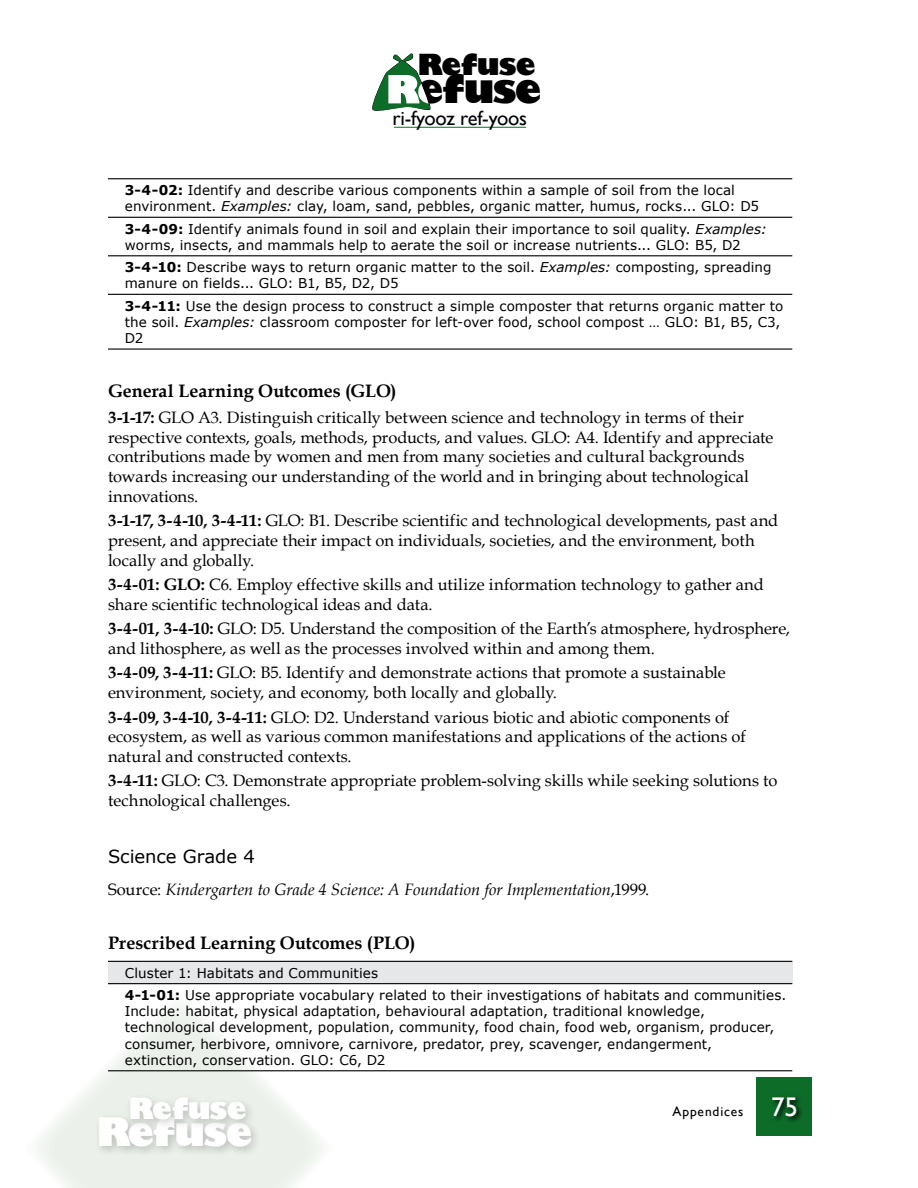
<style>
.page{position:relative;width:918px;height:1188px;background:#fff}
.page>*{position:absolute;margin:0;border:0;box-sizing:border-box;transform-origin:0 0}
.t1{font:800 38.1px "Gill Sans";letter-spacing:-.04em;color:#fff}
.t2{font:800 38.1px "Gill Sans";letter-spacing:-.04em;color:#000}
.t3{font:800 28.35px "Gill Sans";letter-spacing:-.025em;color:#fff}
.t4{font:800 28.35px "Gill Sans";letter-spacing:-.025em;color:#000}
.t5{font:20.4px "Gill Sans";letter-spacing:-.01em;color:#000}
.Head_D{font:700 18px "Book Antiqua";color:#000}
.Head_C{font:18px "Verdana";color:#000}
.Appendix_S_Paragraph{font:16.5px/19.8px "Book Antiqua";color:#000}
.Paragraph_End___3{font:16.5px/19.8px "Book Antiqua";color:#000}
.Paragraph_End___3-2{font:italic 16.5px "Book Antiqua";letter-spacing:-.005em;color:#000}
.Table_Paragraph_A{font:13.5px/16.2px "Verdana";letter-spacing:.005em;color:#000}
.t6{font:13.5px "Gill Sans";letter-spacing:.065em;color:#000}
.s1{font-weight:700}
.s2{font-style:italic}
.s3{font-style:normal}
.s4{font-size:27px;color:#fff}
</style>
<div class="page">
<svg style="left:37px;top:1006px;width:298px;height:182px"></svg>
<div style="left:94px;top:1112px;width:168px;height:46px;background:#000;opacity:.2"></div>
<div style="left:125px;top:1093px;width:131px;height:37px;background:#000;opacity:.2"></div>
<hr style="left:394px;top:127px;width:132px;height:1px;background:#0e6c29">
<svg style="left:372px;top:53px;width:59px;height:58px"></svg>
<div style="left:757px;top:1078px;width:55px;height:58px;background:#0e6c29"></div>
<svg style="left:773px;top:1096px;width:29px;height:26px"></svg>
<hr style="left:108px;top:178px;width:684px;height:1px;background:#000">
<hr style="left:108px;top:217px;width:684px;height:1px;background:#000">
<hr style="left:108px;top:255px;width:684px;height:1px;background:#000">
<hr style="left:108px;top:294px;width:684px;height:1px;background:#000">
<hr style="left:108px;top:348px;width:684px;height:2px;background:#000">
<div style="left:108px;top:961px;width:684px;height:23px;background:#e6e7e8"></div>
<hr style="left:108px;top:961px;width:684px;height:1px;background:#000">
<hr style="left:108px;top:983px;width:684px;height:1px;background:#000">
<hr style="left:108px;top:1070px;width:684px;height:1px;background:#000">
<h2 class="t4" style="left:418px;top:47px;width:120px">Refuse</h2>
<h1 class="t2" style="left:386px;top:65px;width:157px">Refuse</h1>
<p class="t5" style="left:393px;top:106px;width:136px">ri-fyooz ref-yoos</p>
<p class="Table_Paragraph_A" style="left:125px;top:182px;width:636px"><span class="s1">3-4-02:</span> Identify and describe various components within a sample of soil from the local environment. <span class="s2">Examples:</span> clay, loam, sand, pebbles, organic matter, humus, rocks... GLO: D5</p>
<p class="Table_Paragraph_A" style="left:125px;top:220px;width:644px"><span class="s1">3-4-09:</span> Identify animals found in soil and explain their importance to soil quality. <span class="s2">Examples: </span>worms, insects, and mammals help to aerate the soil or increase nutrients... GLO: B5, D2</p>
<p class="Table_Paragraph_A" style="left:125px;top:259px;width:648px"><span class="s1">3-4-10:</span> Describe ways to return organic matter to the soil. <span class="s2">Examples:</span> composting, spreading manure on fields... GLO: B1, B5, D2, D5</p>
<p class="Table_Paragraph_A" style="left:125px;top:297px;width:660px"><span class="s1">3-4-11:</span> Use the design process to construct a simple composter that returns organic matter to the soil. <span class="s2">Examples:</span> classroom composter for left-over food, school compost … GLO: B1, B5, C3,<br>D2</p>
<h4 class="Head_D" style="left:108px;top:379px;width:290px">General Learning Outcomes (GLO)</h4>
<p class="Appendix_S_Paragraph" style="left:108px;top:407px;width:667px"><span class="s1">3-1-17:</span> GLO A3. Distinguish critically between science and technology in terms of their respective contexts, goals, methods, products, and values. GLO: A4. Identify and appreciate contributions made by women and men from many societies and cultural backgrounds towards increasing our understanding of the world and in bringing about technological innovations.</p>
<p class="Appendix_S_Paragraph" style="left:108px;top:510px;width:672px"><span class="s1">3-1-17, 3-4-10, 3-4-11:</span> GLO: B1. Describe scientific and technological developments, past and present, and appreciate their impact on individuals, societies, and the environment, both locally and globally.</p>
<p class="Appendix_S_Paragraph" style="left:108px;top:574px;width:657px"><span class="s1">3-4-01: GLO:</span> C6. Employ effective skills and utilize information technology to gather and share scientific technological ideas and data.</p>
<p class="Appendix_S_Paragraph" style="left:108px;top:618px;width:684px"><span class="s1">3-4-01, 3-4-10:</span> GLO: D5. Understand the composition of the Earth’s atmosphere, hydrosphere, and lithosphere, as well as the processes involved within and among them.</p>
<p class="Appendix_S_Paragraph" style="left:108px;top:663px;width:619px"><span class="s1">3-4-09, 3-4-11:</span> GLO: B5. Identify and demonstrate actions that promote a sustainable environment, society, and economy, both locally and globally.</p>
<p class="Appendix_S_Paragraph" style="left:108px;top:707px;width:639px"><span class="s1">3-4-09, 3-4-10, 3-4-11:</span> GLO: D2. Understand various biotic and abiotic components of ecosystem, as well as various common manifestations and applications of the actions of natural and constructed contexts.</p>
<p class="Paragraph_End___3" style="left:108px;top:771px;width:671px"><span class="s1">3-4-11:</span> GLO: C3. Demonstrate appropriate problem-solving skills while seeking solutions to technological challenges.</p>
<h3 class="Head_C" style="left:108px;top:845px;width:148px">Science Grade 4</h3>
<p class="Paragraph_End___3-2" style="left:108px;top:878px;width:543px"><span class="s3">Source:</span> Kindergarten to Grade 4 Science: A Foundation for Implementation<span class="s3">,1999.</span></p>
<h4 class="Head_D" style="left:108px;top:930px;width:309px">Prescribed Learning Outcomes (PLO)</h4>
<p class="Table_Paragraph_A" style="left:125px;top:964px;width:255px">Cluster 1: Habitats and Communities</p>
<p class="Table_Paragraph_A" style="left:125px;top:987px;width:663px"><span class="s1">4-1-01:</span> Use appropriate vocabulary related to their investigations of habitats and communities.<br>Include: habitat, physical adaptation, behavioural adaptation, traditional knowledge, technological development, population, community, food chain, food web, organism, producer, consumer, herbivore, omnivore, carnivore, predator, prey, scavenger, endangerment, extinction, conservation. GLO: C6, D2</p>
<h2 class="t3" style="left:128px;top:1091px;width:120px">Refuse</h2>
<h1 class="t1" style="left:96px;top:1108px;width:157px">Refuse</h1>
<p class="t6" style="left:672px;top:1104px;width:127px">Appendices <span class="s4">75</span></p>
</div>
